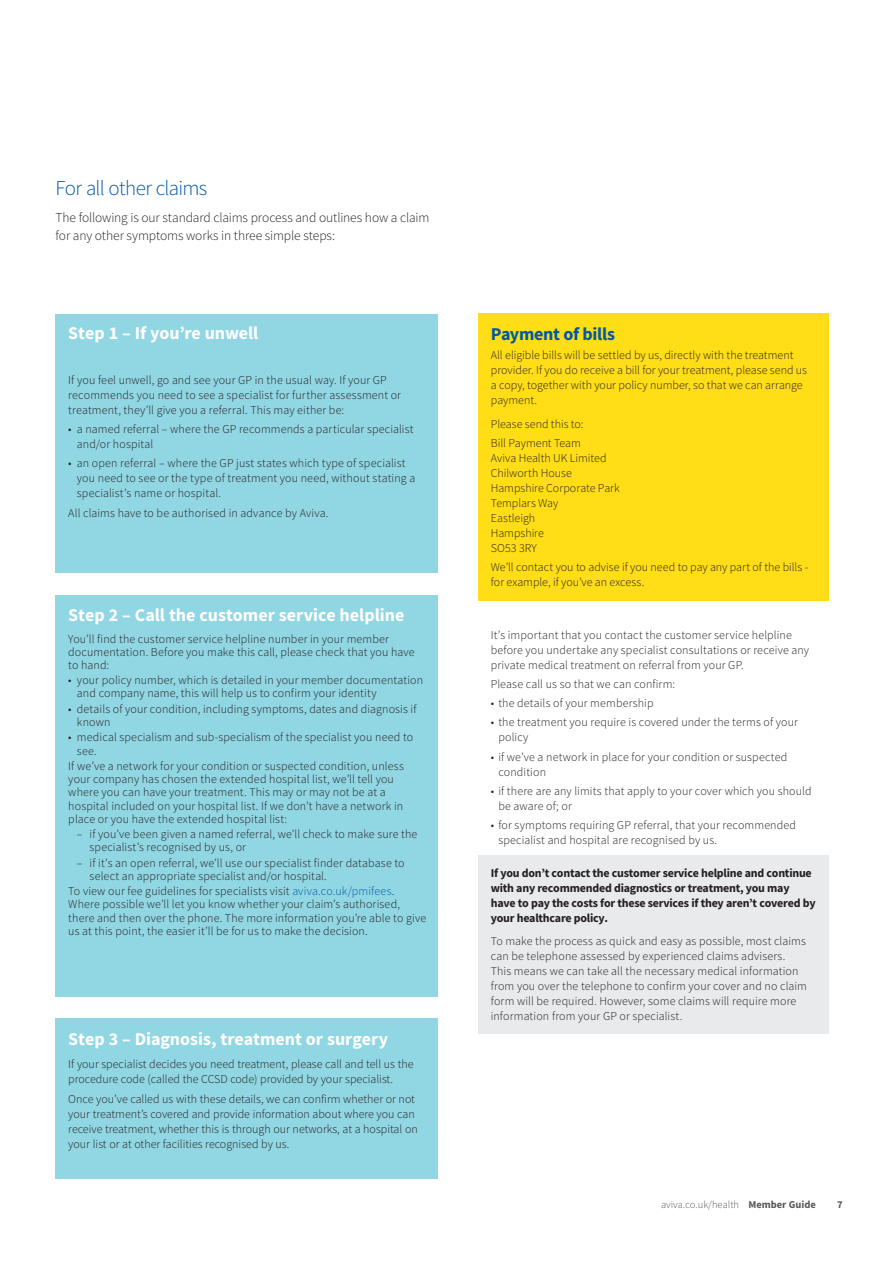
<style>
.page{position:relative;width:893px;height:1264px;background:#fff}
.page>*{position:absolute;margin:0;border:0;box-sizing:border-box;transform-origin:0 0}
.t1{font:300 21px "Source Sans Pro";letter-spacing:-.03em;color:#0158a6}
.t2{font:700 18px "Source Sans Pro";color:#fff}
.t3{font:700 18px "Source Sans Pro";letter-spacing:-.02em;color:#0158a6}
.t4{font:300 13.5px/18px "Source Sans Pro";letter-spacing:-.01em;color:#231f20}
.t5{font:300 12px/15px "Source Sans Pro";letter-spacing:.01em;color:#231f20}
.t6{font:700 12px/15px "Source Sans Pro";letter-spacing:-.02em;color:#231f20}
.t7{font:300 10.5px "Source Sans Pro";color:#57585a}
.t8{font:700 10.5px "Source Sans Pro";color:#57585a}
.s1{color:#0158a6}
.s2{font-weight:700}
</style>
<div class="page">
<div style="left:478px;top:314px;width:351px;height:287px;background:#ffdd17"></div>
<div style="left:56px;top:314px;width:382px;height:258px;background:#91d6e3"></div>
<div style="left:56px;top:595px;width:382px;height:401px;background:#91d6e3"></div>
<div style="left:56px;top:1018px;width:382px;height:160px;background:#91d6e3"></div>
<div style="left:478px;top:855px;width:351px;height:178px;background:#e9eaeb"></div>
<h1 class="t1" style="left:56px;top:175px;width:153px">For all other claims</h1>
<p class="t4" style="left:56px;top:208px;width:375px">The following is our standard claims process and outlines how a claim for any other symptoms works in three simple steps:</p>
<h2 class="t2" style="left:68px;top:321px;width:192px">Step 1 – If you’re unwell</h2>
<p class="t5" style="left:68px;top:372px;width:334px">If you feel unwell, go and see your GP in the usual way. If your GP recommends you need to see a specialist for further assessment or treatment, they’ll give you a referral. This may either be:</p>
<p class="t5" style="left:77px;top:421px;width:338px;text-indent:-9px">• a named referral – where the GP recommends a particular specialist and/or hospital</p>
<p class="t5" style="left:77px;top:456px;width:340px;text-indent:-9px">• an open referral – where the GP just states which type of specialist you need to see or the type of treatment you need, without stating a specialist’s name or hospital.</p>
<p class="t5" style="left:68px;top:505px;width:262px">All claims have to be authorised in advance by Aviva.</p>
<h2 class="t2" style="left:68px;top:602px;width:338px">Step 2 – Call the customer service helpline</h2>
<p class="t5" style="left:68px;top:632px;width:348px;line-height:13.2px">You’ll find the customer service helpline number in your member documentation. Before you make this call, please check that you have to hand:</p>
<p class="t5" style="left:77px;top:673px;width:348px;line-height:13.2px;text-indent:-9px">• your policy number, which is detailed in your member documentation and company name, this will help us to confirm your identity</p>
<p class="t5" style="left:77px;top:702px;width:341px;line-height:13.2px;text-indent:-9px">• details of your condition, including symptoms, dates and diagnosis if known</p>
<p class="t5" style="left:77px;top:730px;width:338px;line-height:13.2px;text-indent:-9px">• medical specialism and sub-specialism of the specialist you need to see.</p>
<p class="t5" style="left:68px;top:759px;width:337px;line-height:13.2px">If we’ve a network for your condition or suspected condition, unless your company has chosen the extended hospital list, we’ll tell you where you can have your treatment. This may or may not be at a hospital included on your hospital list. If we don’t have a network in place or you have the extended hospital list:</p>
<p class="t5" style="left:90px;top:827px;width:329px;line-height:13.2px;text-indent:-13px">– if you’ve been given a named referral, we’ll check to make sure the specialist’s recognised by us, or</p>
<p class="t5" style="left:90px;top:856px;width:317px;line-height:13.2px;text-indent:-13px">– if it’s an open referral, we’ll use our specialist finder database to select an appropriate specialist and/or hospital.</p>
<p class="t5" style="left:68px;top:884px;width:359px;line-height:13.2px">To view our fee guidelines for specialists visit <span class="s1">aviva.co.uk/pmifees</span>.<br>Where possible we’ll let you know whether your claim’s authorised, there and then over the phone. The more information you’re able to give us at this point, the easier it’ll be for us to make the decision.</p>
<h2 class="t2" style="left:68px;top:1026px;width:321px">Step 3 – Diagnosis, treatment or surgery</h2>
<p class="t5" style="left:68px;top:1056px;width:347px">If your specialist decides you need treatment, please call and tell us the procedure code (called the CCSD code) provided by your specialist.</p>
<p class="t5" style="left:68px;top:1090px;width:351px">Once you’ve called us with these details, we can confirm whether or not your treatment’s covered and provide information about where you can receive treatment, whether this is through our networks, at a hospital on your list or at other facilities recognised by us.</p>
<h2 class="t3" style="left:491px;top:322px;width:126px">Payment of bills</h2>
<p class="t5" style="left:491px;top:348px;width:318px">All eligible bills will be settled by us, directly with the treatment provider. If you do receive a bill for your treatment, please send us a copy, together with your policy number, so that we can arrange payment.</p>
<p class="t5" style="left:491px;top:414px;width:94px;line-height:19.2px">Please send this to:<br>Bill Payment Team</p>
<p class="t5" style="left:491px;top:450px;width:130px">Aviva Health UK Limited<br>Chilworth House<br>Hampshire Corporate Park<br>Templars Way<br>Eastleigh<br>Hampshire<br>SO53 3RY</p>
<p class="t5" style="left:491px;top:560px;width:319px">We’ll contact you to advise if you need to pay any part of the bills - for example, if you’ve an excess.</p>
<p class="t5" style="left:491px;top:627px;width:320px">It’s important that you contact the customer service helpline before you undertake any specialist consultations or receive any private medical treatment on referral from your GP.</p>
<p class="t5" style="left:491px;top:676px;width:186px">Please call us so that we can confirm:</p>
<p class="t5" style="left:491px;top:695px;width:164px">• the details of your membership</p>
<p class="t5" style="left:498px;top:714px;width:301px;text-indent:-8px">• the treatment you require is covered under the terms of your policy</p>
<p class="t5" style="left:498px;top:749px;width:290px;text-indent:-8px">• if we’ve a network in place for your condition or suspected condition</p>
<p class="t5" style="left:498px;top:783px;width:315px;text-indent:-8px">• if there are any limits that apply to your cover which you should be aware of; or</p>
<p class="t5" style="left:498px;top:817px;width:299px;text-indent:-8px">• for symptoms requiring GP referral, that your recommended specialist and hospital are recognised by us.</p>
<p class="t6" style="left:491px;top:865px;width:326px">If you don’t contact the customer service helpline and continue with any recommended diagnostics or treatment, you may have to pay the costs for these services if they aren’t covered by your healthcare policy.</p>
<p class="t5" style="left:491px;top:933px;width:318px">To make the process as quick and easy as possible, most claims can be telephone assessed by experienced claims advisers.<br>This means we can take all the necessary medical information from you over the telephone to confirm your cover and no claim form will be required. However, some claims will require more information from your GP or specialist.</p>
<p class="t7" style="left:661px;top:1198px;width:156px">aviva.co.uk/health <span class="s2">Member Guide</span></p>
<p class="t8" style="left:837px;top:1197px;width:7px">7</p>
</div>
